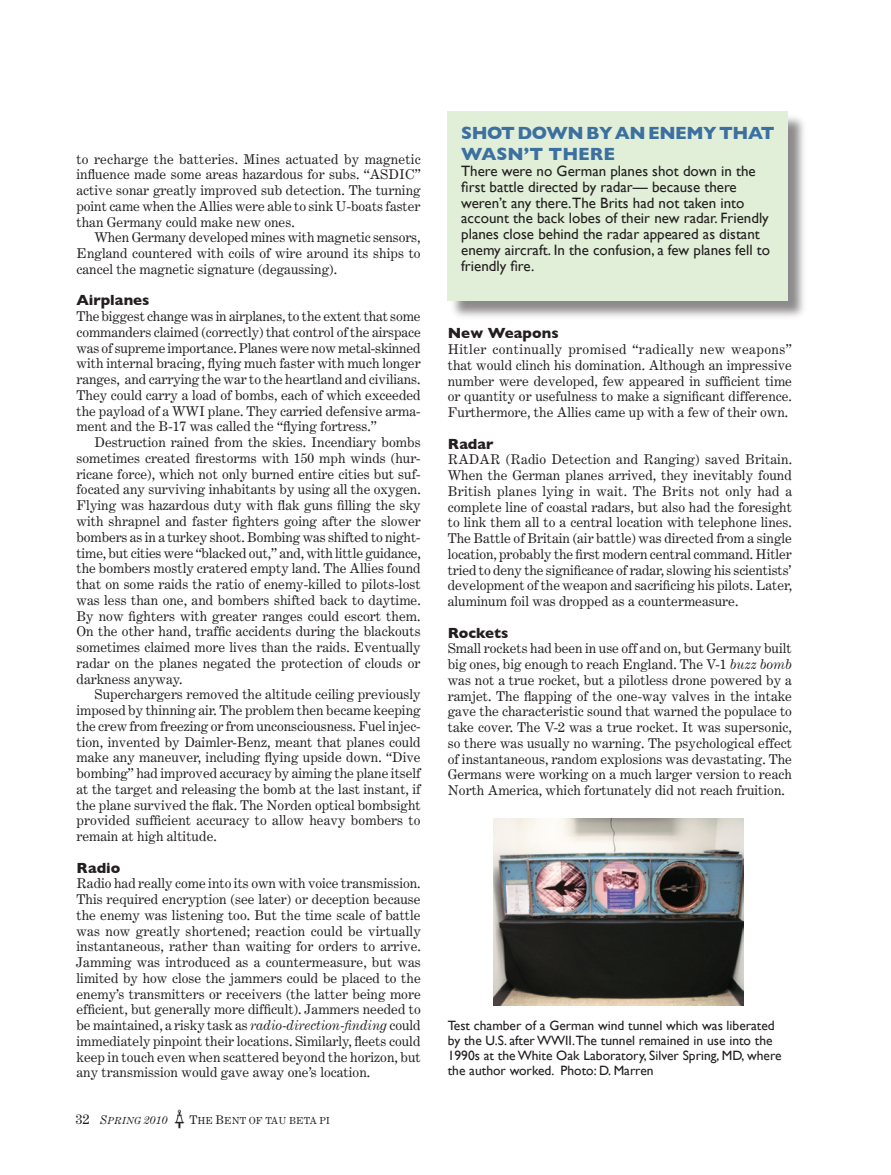
<style>
.page{position:relative;width:891px;height:1175px;background:#fff}
.page>*{position:absolute;margin:0;border:0;box-sizing:border-box;transform-origin:0 0}
.t1{font:700 18px/21.6px "Gill Sans";letter-spacing:-.025em;color:#3b70a0}
.t2{font:15px/15.8px "Gill Sans";color:#231f20}
.t3{font:700 15px "Gill Sans";color:#231f20}
.t4{font:13.5px/15.8px "Century Expanded";color:#231f20;text-align:justify}
.t5{font:13.5px/15px "Gill Sans";color:#231f20}
.t6{font:italic 12px "Century Expanded";color:#231f20}
.t7{font:9.75px "Century Expanded";color:#231f20}
.s1{font-style:italic}
.s2{font-style:normal;font-size:13.5px}
.s3{font-size:9.75px}
.s4{font-size:12px}
</style>
<div class="page">
<img style="left:174px;top:1109px;width:10px;height:19px">
<div style="left:449px;top:113px;width:360px;height:208px;background:#656262;opacity:.75"></div>
<div style="left:448px;top:112px;width:340px;height:189px;background:#e1efd8"></div>
<img style="left:494px;top:818px;width:250px;height:187px">
<p class="t4" style="left:76px;top:151px;width:346px">to recharge the batteries. Mines actuated by magnetic influence made some areas hazardous for subs. “ASDIC” active sonar greatly improved sub detection. The turning point came when the Allies were able to sink U-boats faster than Germany could make new ones.</p>
<p class="t4" style="left:76px;top:229px;width:346px;text-indent:18px">When Germany developed mines with magnetic sensors, England countered with coils of wire around its ships to cancel the magnetic signature (degaussing).</p>
<p class="t3" style="left:76px;top:291px;width:74px">Airplanes</p>
<p class="t4" style="left:76px;top:308px;width:346px">The biggest change was in airplanes, to the extent that some commanders claimed (correctly) that control of the airspace was of supreme importance. Planes were now metal-skinned with internal bracing, flying much faster with much longer ranges, and carrying the war to the heartland and civilians.<br>They could carry a load of bombs, each of which exceeded the payload of a WWI plane. They carried defensive arma&shy;ment and the B-17 was called the “flying fortress.”</p>
<p class="t4" style="left:76px;top:434px;width:346px;text-indent:18px">Destruction rained from the skies. Incendiary bombs sometimes created firestorms with 150 mph winds (hur&shy;ricane force), which not only burned entire cities but suf&shy;focated any surviving inhabitants by using all the oxygen.<br>Flying was hazardous duty with flak guns filling the sky with shrapnel and faster fighters going after the slower bombers as in a turkey shoot. Bombing was shifted to night&shy;time, but cities were “blacked out,” and, with little guidance, the bombers mostly cratered empty land. The Allies found that on some raids the ratio of enemy-killed to pilots-lost was less than one, and bombers shifted back to daytime.<br>By now fighters with greater ranges could escort them.<br>On the other hand, traffic accidents during the blackouts sometimes claimed more lives than the raids. Eventually radar on the planes negated the protection of clouds or darkness anyway.</p>
<p class="t4" style="left:76px;top:686px;width:346px;text-indent:18px">Superchargers removed the altitude ceiling previously imposed by thinning air. The problem then became keeping the crew from freezing or from unconsciousness. Fuel injec&shy;tion, invented by Daimler-Benz, meant that planes could make any maneuver, including flying upside down. “Dive bombing” had improved accuracy by aiming the plane itself at the target and releasing the bomb at the last instant, if the plane survived the flak. The Norden optical bombsight provided sufficient accuracy to allow heavy bombers to remain at high altitude.</p>
<p class="t3" style="left:76px;top:858px;width:45px">Radio</p>
<p class="t4" style="left:76px;top:875px;width:346px">Radio had really come into its own with voice transmission.<br>This required encryption (see later) or deception because the enemy was listening too. But the time scale of battle was now greatly shortened; reaction could be virtually instantaneous, rather than waiting for orders to arrive.<br>Jamming was introduced as a countermeasure, but was limited by how close the jammers could be placed to the enemy’s transmitters or receivers (the latter being more efficient, but generally more difficult). Jammers needed to be maintained, a risky task as <span class="s1">radio-direction-finding</span> could immediately pinpoint their locations. Similarly, fleets could keep in touch even when scattered beyond the horizon, but any transmission would gave away one’s location.</p>
<p class="t6" style="left:76px;top:1112px;width:93px"><span class="s2">32</span> S<span class="s3">PRING</span> 2010</p>
<p class="t7" style="left:189px;top:1114px;width:142px"><span class="s4">T</span>HE <span class="s4">B</span>ENT OF TAU BETA PI</p>
<h1 class="t1" style="left:461px;top:122px;width:315px">SHOT DOWN BY AN ENEMY THAT<br>WASN’T THERE</h1>
<p class="t2" style="left:461px;top:163px;width:310px">There were no German planes shot down in the first battle directed by radar— because there weren’t any there.The Brits had not taken into account the back lobes of their new radar. Friendly planes close behind the radar appeared as distant enemy aircraft. In the confusion, a few planes fell to friendly fire.</p>
<p class="t3" style="left:448px;top:324px;width:112px">New Weapons</p>
<p class="t4" style="left:448px;top:341px;width:346px">Hitler continually promised “radically new weapons” that would clinch his domination. Although an impressive number were developed, few appeared in sufficient time or quantity or usefulness to make a significant difference.<br>Furthermore, the Allies came up with a few of their own.</p>
<p class="t3" style="left:448px;top:435px;width:47px">Radar</p>
<p class="t4" style="left:448px;top:451px;width:346px">RADAR (Radio Detection and Ranging) saved Britain.<br>When the German planes arrived, they inevitably found British planes lying in wait. The Brits not only had a complete line of coastal radars, but also had the foresight to link them all to a central location with telephone lines.<br>The Battle of Britain (air battle) was directed from a single location, probably the first modern central command. Hitler tried to deny the significance of radar, slowing his scientists’ development of the weapon and sacrificing his pilots. Later, aluminum foil was dropped as a countermeasure.</p>
<p class="t3" style="left:448px;top:624px;width:62px">Rockets</p>
<p class="t4" style="left:448px;top:640px;width:346px">Small rockets had been in use off and on, but Germany built big ones, big enough to reach England. The V-1 <span class="s1">buzz bomb </span>was not a true rocket, but a pilotless drone powered by a ramjet. The flapping of the one-way valves in the intake gave the characteristic sound that warned the populace to take cover. The V-2 was a true rocket. It was supersonic, so there was usually no warning. The psychological effect of instantaneous, random explosions was devastating. The Germans were working on a much larger version to reach North America, which fortunately did not reach fruition.</p>
<p class="t5" style="left:448px;top:1017px;width:335px">Test chamber of a German wind tunnel which was liberated by the U.S. after WWII.The tunnel remained in use into the 1990s at the White Oak Laboratory, Silver Spring, MD, where the author worked. Photo: D. Marren</p>
</div>
